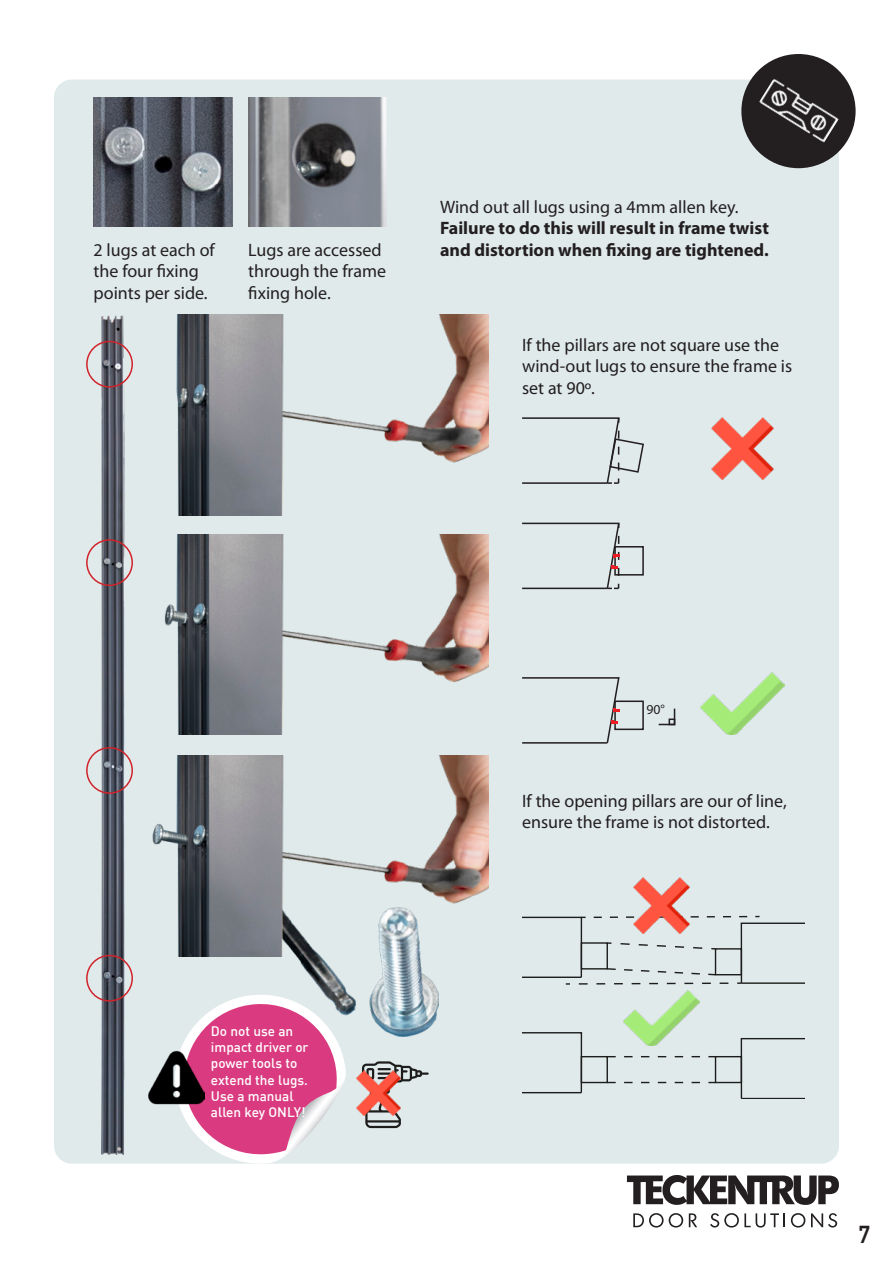
<style>
.page{position:relative;width:893px;height:1263px;background:#fff}
.page>*{position:absolute;margin:0;border:0;box-sizing:border-box;transform-origin:0 0}
.t1{font:700 24px "DIN Alternate";color:#231f20}
.t2{font:18px/21.6px "Myriad Pro";color:#231f20}
.t3{font:700 18px "Myriad Pro";color:#231f20}
.t4{font:13.65px "Myriad Pro";color:#231f20}
.t5{font:500 13.5px/16.2px "DIN";color:#fff}
</style>
<div class="page">
<div style="left:54px;top:80px;width:785px;height:1084px;background:#e0eaeb;border-radius:18px"></div>
<svg style="left:627px;top:1175px;width:212px;height:30px"></svg>
<svg style="left:633px;top:1213px;width:64px;height:14px"></svg>
<svg style="left:710px;top:1213px;width:75px;height:15px"></svg>
<svg style="left:791px;top:1213px;width:47px;height:15px"></svg>
<img style="left:164px;top:534px;width:325px;height:201px">
<img style="left:176px;top:315px;width:313px;height:200px">
<img style="left:254px;top:956px;width:184px;height:80px">
<img style="left:152px;top:756px;width:337px;height:200px">
<img style="left:248px;top:97px;width:139px;height:130px">
<img style="left:94px;top:97px;width:138px;height:130px">
<img style="left:102px;top:315px;width:47px;height:840px">
<div style="left:86px;top:341px;width:47px;height:47px;border:2px solid #d1232a;border-radius:50%"></div>
<div style="left:86px;top:539px;width:47px;height:47px;border:2px solid #d1232a;border-radius:50%"></div>
<div style="left:86px;top:747px;width:47px;height:47px;border:2px solid #d1232a;border-radius:50%"></div>
<div style="left:86px;top:955px;width:47px;height:47px;border:2px solid #d1232a;border-radius:50%"></div>
<svg style="left:179px;top:995px;width:167px;height:169px"></svg>
<img style="left:149px;top:1048px;width:55px;height:58px">
<svg style="left:522px;top:1032px;width:61px;height:62px"></svg>
<hr style="left:522px;top:1092px;width:59px;height:1px;background:#1d1d1b">
<div style="left:581px;top:1056px;width:27px;height:27px;border:1px solid #1d1d1b"></div>
<svg style="left:740px;top:1038px;width:64px;height:60px"></svg>
<hr style="left:741px;top:1098px;width:63px;height:1px;background:#1d1d1b">
<div style="left:715px;top:1056px;width:27px;height:27px;border:1px solid #1d1d1b"></div>
<svg style="left:607px;top:1056px;width:108px;height:1px"></svg>
<svg style="left:607px;top:1082px;width:108px;height:1px"></svg>
<svg style="left:522px;top:916px;width:282px;height:69px"></svg>
<img style="left:624px;top:877px;width:75px;height:56px">
<img style="left:624px;top:990px;width:75px;height:56px">
<svg style="left:522px;top:417px;width:122px;height:67px"></svg>
<div style="left:614px;top:546px;width:30px;height:30px;border:2px solid #231f20"></div>
<div style="left:614px;top:700px;width:30px;height:30px;border:2px solid #231f20"></div>
<svg style="left:658px;top:708px;width:18px;height:18px"></svg>
<div style="left:669px;top:718px;width:6px;height:7px;border:2px solid #231f20"></div>
<svg style="left:522px;top:522px;width:98px;height:68px"></svg>
<svg style="left:522px;top:677px;width:98px;height:67px"></svg>
<img style="left:711px;top:417px;width:63px;height:62px">
<img style="left:700px;top:672px;width:84px;height:62px">
<div style="left:741px;top:54px;width:115px;height:114px;background:#231f20;border-radius:50%"></div>
<img style="left:746px;top:58px;width:105px;height:106px">
<svg style="left:362px;top:1061px;width:67px;height:67px"></svg>
<img style="left:356px;top:1071px;width:53px;height:44px">
<p class="t2" style="left:94px;top:239px;width:123px">2 lugs at each of the four fixing points per side.</p>
<p class="t2" style="left:440px;top:196px;width:300px">Wind out all lugs using a 4mm allen key.</p>
<p class="t3" style="left:440px;top:217px;width:330px">Failure to do this will result in frame twist</p>
<p class="t2" style="left:248px;top:239px;width:135px">Lugs are accessed</p>
<p class="t3" style="left:440px;top:238px;width:330px">and distortion when fixing are tightened.</p>
<p class="t2" style="left:248px;top:260px;width:139px">through the frame fixing hole.</p>
<p class="t2" style="left:522px;top:333px;width:272px">If the pillars are not square use the wind-out lugs to ensure the frame is set at 90º.</p>
<p class="t5" style="left:211px;top:1022px;width:99px">Do not use an impact driver or power tools to extend the lugs.<br>Use a manual allen key ONLY!</p>
<p class="t4" style="left:646px;top:701px;width:20px">90°</p>
<p class="t2" style="left:522px;top:790px;width:266px">If the opening pillars are our of line, ensure the frame is not distorted.</p>
<h1 class="t1" style="left:858px;top:1216px;width:13px">7</h1>
</div>
